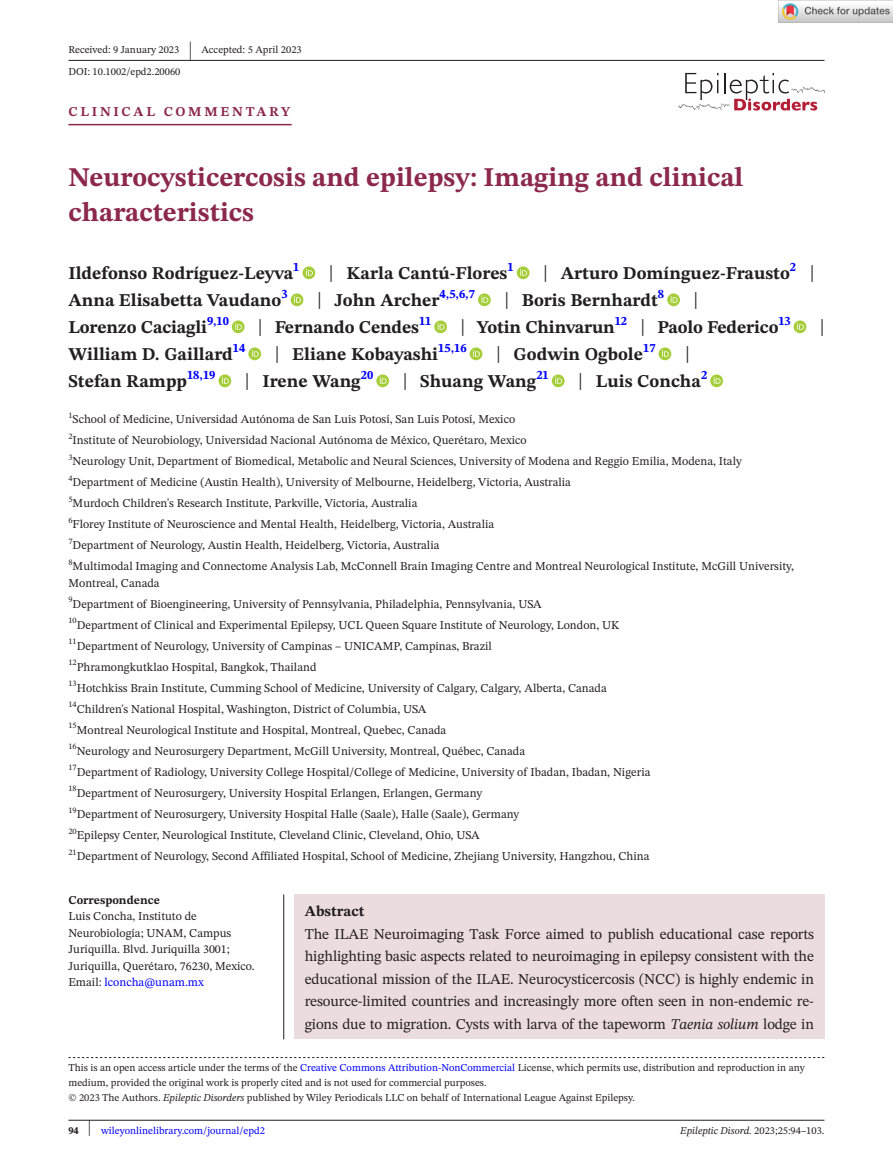
<style>
.page{position:relative;width:893px;height:1174px;background:#fff}
.page>*{position:absolute;margin:0;border:0;box-sizing:border-box;transform-origin:0 0}
.t1{font:700 27px/34.5px "STIX Two Text";color:#8c284e}
.t2{font:25.65px "STIX Two Text";color:#231f20;scale:.49 1}
.t3{font:23.4px "STIX Two Text";color:#231f20;scale:.77 1}
.t4{font:700 18px/27px "STIX Two Text";color:#231f20}
.t5{font:15px/22.5px "STIX Two Text";letter-spacing:-.01em;color:#231f20;text-align:justify}
.t6{font:700 15px "STIX Two Text";color:#231f20}
.t7{font:700 13.5px "STIX Two Text";letter-spacing:.2em;color:#8c284e}
.t8{font:12px/16.5px "STIX Two Text";color:#231f20}
.t9{font:700 12px "STIX Two Text";color:#231f20}
.t10{font:10.5px/15px "STIX Two Text";color:#231f20}
.t11{font:10.5px "STIX Two Text";color:#00f}
.t12{font:italic 10.5px "STIX Two Text";color:#231f20}
.t13{font:8.4px "STIX Two Text";color:#231f20}
.s1{font-weight:400;font-size:23.4px}
.s2{color:#00f}
.s3{font-style:italic}
.s4{font-weight:700;color:#231f20}
.s5{font-size:22.2px;color:#231f20}
.s6{font-style:normal}
</style>
<div class="page">
<hr style="left:68px;top:1119px;width:756px;height:1px;background:#231f20">
<svg style="left:678px;top:73px;width:146px;height:38px"></svg>
<hr style="left:68px;top:60px;width:756px;height:1px;background:#231f20">
<hr style="left:68px;top:124px;width:224px;height:1px;background:#8c284e">
<div style="left:303px;top:266px;width:12px;height:13px;background:#a5cd39;border-radius:50%"></div>
<svg style="left:306px;top:269px;width:7px;height:7px"></svg>
<svg style="left:517px;top:266px;width:12px;height:13px"></svg>
<svg style="left:520px;top:269px;width:7px;height:7px"></svg>
<div style="left:291px;top:293px;width:12px;height:13px;background:#a5cd39;border-radius:50%"></div>
<svg style="left:294px;top:296px;width:7px;height:7px"></svg>
<svg style="left:478px;top:293px;width:13px;height:13px"></svg>
<svg style="left:481px;top:296px;width:7px;height:7px"></svg>
<svg style="left:667px;top:293px;width:13px;height:13px"></svg>
<svg style="left:671px;top:296px;width:6px;height:7px"></svg>
<svg style="left:232px;top:320px;width:13px;height:13px"></svg>
<svg style="left:235px;top:323px;width:7px;height:7px"></svg>
<svg style="left:434px;top:320px;width:13px;height:13px"></svg>
<svg style="left:438px;top:323px;width:7px;height:7px"></svg>
<div style="left:794px;top:320px;width:12px;height:13px;background:#a5cd39;border-radius:50%"></div>
<svg style="left:797px;top:323px;width:7px;height:7px"></svg>
<svg style="left:248px;top:347px;width:13px;height:13px"></svg>
<svg style="left:252px;top:350px;width:7px;height:7px"></svg>
<div style="left:470px;top:347px;width:12px;height:13px;background:#a5cd39;border-radius:50%"></div>
<svg style="left:473px;top:350px;width:7px;height:7px"></svg>
<div style="left:659px;top:347px;width:12px;height:13px;background:#a5cd39;border-radius:50%"></div>
<svg style="left:662px;top:350px;width:7px;height:7px"></svg>
<div style="left:219px;top:374px;width:12px;height:13px;background:#a5cd39;border-radius:50%"></div>
<svg style="left:222px;top:377px;width:7px;height:7px"></svg>
<svg style="left:376px;top:374px;width:13px;height:13px"></svg>
<svg style="left:380px;top:377px;width:7px;height:7px"></svg>
<svg style="left:552px;top:374px;width:13px;height:13px"></svg>
<svg style="left:555px;top:377px;width:7px;height:7px"></svg>
<svg style="left:710px;top:374px;width:13px;height:13px"></svg>
<svg style="left:714px;top:377px;width:7px;height:7px"></svg>
<div style="left:294px;top:894px;width:530px;height:145px;background:#ebdcdd"></div>
<hr style="left:283px;top:894px;width:1px;height:145px;background:#231f20">
<svg style="left:68px;top:1057px;width:756px;height:1px"></svg>
<img style="left:779px;top:0;width:114px;height:23px">
<p class="t10" style="left:68px;top:42px;width:112px">Received: 9 January 2023</p>
<h2 class="t2" style="left:189px;top:32px;width:8px">|</h2>
<p class="t10" style="left:202px;top:42px;width:102px">Accepted: 5 April 2023</p>
<p class="t10" style="left:68px;top:64px;width:113px">DOI: 10.1002/epd2.20060</p>
<p class="t7" style="left:68px;top:101px;width:223px">CLINICAL COMMENTARY</p>
<h1 class="t1" style="left:68px;top:161px;width:676px">Neurocysticercosis and epilepsy: Imaging and clinical characteristics</h1>
<h3 class="t4" style="left:68px;top:260px;width:233px">Ildefonso Rodríguez-Leyva<sup>1</sup></h3>
<h3 class="t4" style="left:329px;top:260px;width:186px"><span class="s1">|</span> Karla Cantú-Flores<sup>1</sup></h3>
<h3 class="t4" style="left:543px;top:260px;width:273px"><span class="s1">|</span> Arturo Domínguez-Frausto<sup>2</sup> <span class="s1">|</span></h3>
<h3 class="t4" style="left:68px;top:287px;width:221px">Anna Elisabetta Vaudano<sup>3</sup></h3>
<h3 class="t4" style="left:317px;top:287px;width:159px"><span class="s1">|</span> John Archer<sup>4,5,6,7</sup></h3>
<h3 class="t4" style="left:504px;top:287px;width:161px"><span class="s1">|</span> Boris Bernhardt<sup>8</sup></h3>
<h3 class="t3" style="left:694px;top:284px;width:8px">|</h3>
<h3 class="t4" style="left:68px;top:314px;width:758px">Lorenzo Caciagli<sup>9,10</sup> <span class="s1">|</span> Fernando Cendes<sup>11</sup> <span class="s1">|</span> Yotin Chinvarun<sup>12</sup> <span class="s1">|</span> Paolo Federico<sup>13</sup> <span class="s1">|<br></span>William D. Gaillard<sup>14</sup></h3>
<h3 class="t4" style="left:275px;top:341px;width:193px"><span class="s1">|</span> Eliane Kobayashi<sup>15,16</sup></h3>
<h3 class="t4" style="left:496px;top:341px;width:161px"><span class="s1">|</span> Godwin Ogbole<sup>17</sup></h3>
<h3 class="t3" style="left:685px;top:338px;width:8px">|</h3>
<h3 class="t4" style="left:68px;top:368px;width:149px">Stefan Rampp<sup>18,19</sup></h3>
<h3 class="t4" style="left:245px;top:368px;width:130px"><span class="s1">|</span> Irene Wang<sup>20</sup></h3>
<h3 class="t4" style="left:403px;top:368px;width:148px"><span class="s1">|</span> Shuang Wang<sup>21</sup></h3>
<h3 class="t4" style="left:578px;top:368px;width:130px"><span class="s1">|</span> Luis Concha<sup>2</sup></h3>
<p class="t13" style="left:68px;top:409px;width:6px">1</p>
<p class="t8" style="left:73px;top:411px;width:444px">School of Medicine, Universidad Autónoma de San Luis Potosí, San Luis Potosí, Mexico</p>
<p class="t13" style="left:68px;top:430px;width:6px">2</p>
<p class="t8" style="left:73px;top:432px;width:456px">Institute of Neurobiology, Universidad Nacional Autónoma de México, Querétaro, Mexico</p>
<p class="t13" style="left:68px;top:451px;width:6px">3</p>
<p class="t8" style="left:73px;top:453px;width:671px">Neurology Unit, Department of Biomedical, Metabolic and Neural Sciences, University of Modena and Reggio Emilia, Modena, Italy</p>
<p class="t13" style="left:68px;top:472px;width:6px">4</p>
<p class="t8" style="left:73px;top:474px;width:500px">Department of Medicine (Austin Health), University of Melbourne, Heidelberg, Victoria, Australia</p>
<p class="t13" style="left:68px;top:493px;width:6px">5</p>
<p class="t8" style="left:73px;top:495px;width:346px">Murdoch Children's Research Institute, Parkville, Victoria, Australia</p>
<p class="t13" style="left:68px;top:514px;width:6px">6</p>
<p class="t8" style="left:73px;top:516px;width:423px">Florey Institute of Neuroscience and Mental Health, Heidelberg, Victoria, Australia</p>
<p class="t13" style="left:68px;top:535px;width:6px">7</p>
<p class="t8" style="left:73px;top:537px;width:368px">Department of Neurology, Austin Health, Heidelberg, Victoria, Australia</p>
<p class="t13" style="left:68px;top:556px;width:6px">8</p>
<p class="t8" style="left:68px;top:558px;width:727px;text-indent:4px">Multimodal Imaging and Connectome Analysis Lab, McConnell Brain Imaging Centre and Montreal Neurological Institute, McGill University,<br>Montreal, Canada</p>
<p class="t13" style="left:68px;top:593px;width:6px">9</p>
<p class="t8" style="left:73px;top:595px;width:471px">Department of Bioengineering, University of Pennsylvania, Philadelphia, Pennsylvania, USA</p>
<p class="t13" style="left:68px;top:614px;width:10px">10</p>
<p class="t8" style="left:77px;top:616px;width:544px">Department of Clinical and Experimental Epilepsy, UCL Queen Square Institute of Neurology, London, UK</p>
<p class="t13" style="left:68px;top:635px;width:10px">11</p>
<p class="t8" style="left:77px;top:637px;width:417px">Department of Neurology, University of Campinas – UNICAMP, Campinas, Brazil</p>
<p class="t13" style="left:68px;top:656px;width:10px">12</p>
<p class="t8" style="left:77px;top:658px;width:241px">Phramongkutklao Hospital, Bangkok, Thailand</p>
<p class="t13" style="left:68px;top:677px;width:10px">13</p>
<p class="t8" style="left:77px;top:679px;width:532px">Hotchkiss Brain Institute, Cumming School of Medicine, University of Calgary, Calgary, Alberta, Canada</p>
<p class="t13" style="left:68px;top:698px;width:10px">14</p>
<p class="t8" style="left:77px;top:700px;width:351px">Children's National Hospital, Washington, District of Columbia, USA</p>
<p class="t13" style="left:68px;top:719px;width:10px">15</p>
<p class="t8" style="left:77px;top:721px;width:371px">Montreal Neurological Institute and Hospital, Montreal, Quebec, Canada</p>
<p class="t13" style="left:68px;top:740px;width:10px">16</p>
<p class="t8" style="left:77px;top:742px;width:450px">Neurology and Neurosurgery Department, McGill University, Montreal, Québec, Canada</p>
<p class="t13" style="left:68px;top:761px;width:10px">17</p>
<p class="t8" style="left:68px;top:761px;width:583px;line-height:21px;text-indent:8px">Department of Radiology, University College Hospital/College of Medicine, University of Ibadan, Ibadan, Nigeria <sup>18</sup>Department of Neurosurgery, University Hospital Erlangen, Erlangen, Germany<br><sup>19</sup>Department of Neurosurgery, University Hospital Halle (Saale), Halle (Saale), Germany<br><sup>20</sup>Epilepsy Center, Neurological Institute, Cleveland Clinic, Cleveland, Ohio, USA<br><sup>21</sup>Department of Neurology, Second Affiliated Hospital, School of Medicine, Zhejiang University, Hangzhou, China</p>
<p class="t9" style="left:68px;top:891px;width:93px">Correspondence</p>
<p class="t8" style="left:68px;top:907px;width:188px">Luis Concha, Instituto de<br>Neurobiología; UNAM, Campus<br>Juriquilla. Blvd. Juriquilla 3001;<br>Juriquilla, Querétaro, 76230, Mexico.<br>Email: <span class="s2">lconcha@unam.mx</span></p>
<p class="t6" style="left:305px;top:900px;width:61px">Abstract</p>
<p class="t5" style="left:305px;top:922px;width:511px">The ILAE Neuroimaging Task Force aimed to publish educational case reports highlighting basic aspects related to neuroimaging in epilepsy consistent with the educational mission of the ILAE. Neurocysticercosis (NCC) is highly endemic in resource-limited countries and increasingly more often seen in non-endemic re&shy;gions due to migration. Cysts with larva of the tapeworm <span class="s3">Taenia solium</span> lodge in</p>
<p class="t10" style="left:68px;top:1060px;width:738px">This is an open access article under the terms of the <span class="s2">Creative Commons Attribution-NonCommercial</span> License, which permits use, distribution and reproduction in any medium, provided the original work is properly cited and is not used for commercial purposes.<br>© 2023 The Authors. <span class="s3">Epileptic Disorders</span> published by Wiley Periodicals LLC on behalf of International League Against Epilepsy.</p>
<p class="t11" style="left:68px;top:1123px;width:198px"><span class="s4">94</span> <span class="s5">|</span> wileyonlinelibrary.com/journal/epd2</p>
<p class="t12" style="left:680px;top:1123px;width:146px">Epileptic Disord. <span class="s6">2023;25:94–103.</span></p>
</div>
